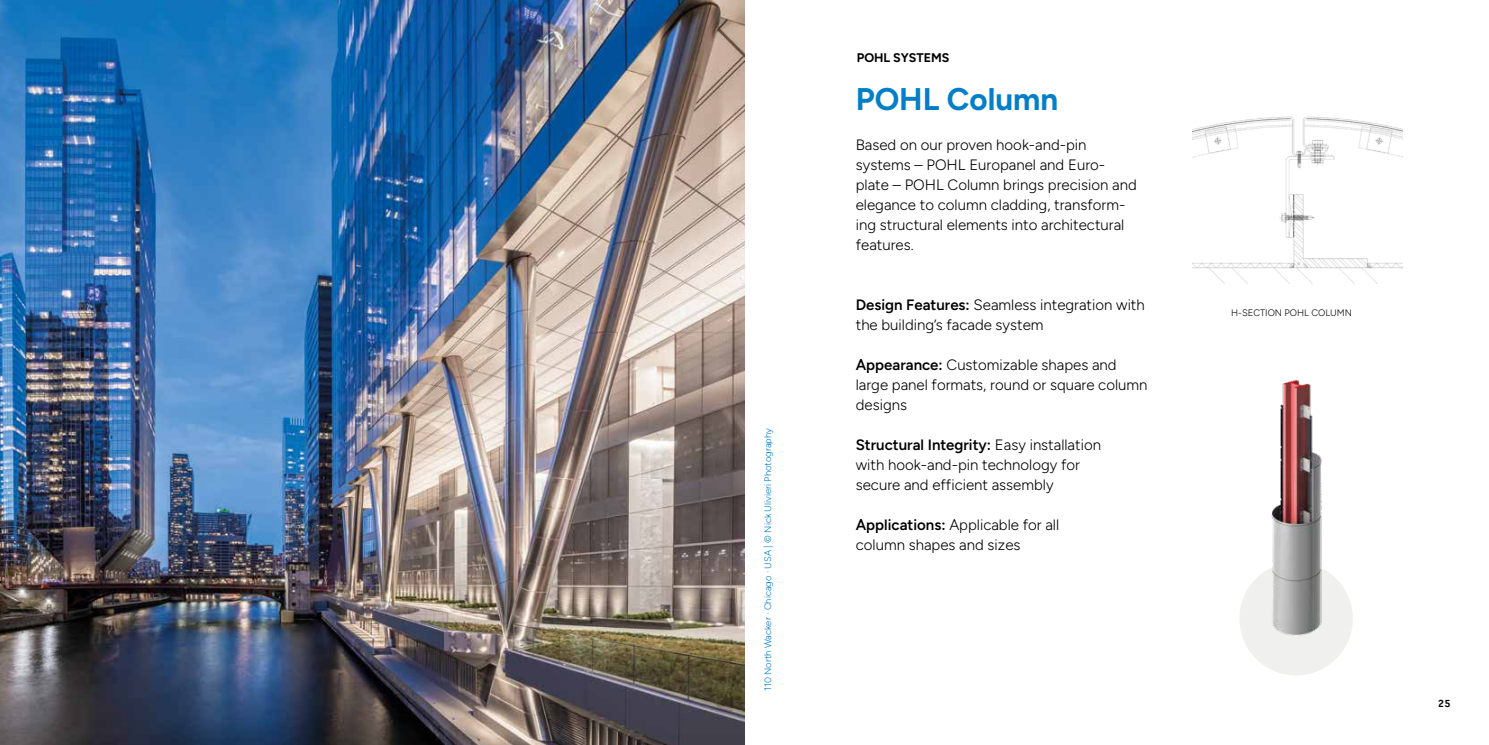
<style>
.page{position:relative;width:1489px;height:745px;background:#fff}
.page>*{position:absolute;margin:0;border:0;box-sizing:border-box;transform-origin:0 0}
.t1{font:700 31.25px "Figtree";color:#007fc8}
.t2{font:300 15px/20px "Figtree";color:#000}
.t3{font:700 12.5px "Figtree";color:#000}
.t4{font:700 10px "NN Ernesto Trial";color:#000}
.t5{font:300 9.38px "Figtree";color:#007fc8}
.t6{font:300 9.38px "Figtree";color:#000}
.s1{font-weight:600}
</style>
<div class="page">
<div style="left:1239px;top:561px;width:113px;height:114px;background:#f0f0ef;border-radius:50%"></div>
<img style="left:0;top:0;width:744px;height:744px">
<img style="left:1192px;top:116px;width:209px;height:168px">
<img style="left:1239px;top:379px;width:114px;height:256px">
<p class="t5" style="left:762px;top:690px;width:264px;rotate:-90deg">110 North Wacker · Chicago · USA | © Nick Ulivieri Photography</p>
<p class="t3" style="left:856px;top:50px;width:94px">POHL SYSTEMS</p>
<h1 class="t1" style="left:855px;top:80px;width:204px">POHL Column</h1>
<p class="t2" style="left:855px;top:134px;width:282px">Based on our proven hook-and-pin systems – POHL Europanel and Euro&shy;plate – POHL Column brings precision and elegance to column cladding, transform&shy;ing structural elements into architectural features.</p>
<p class="t2" style="left:855px;top:294px;width:290px"><span class="s1">Design Features:</span> Seamless integration with the building’s facade system</p>
<p class="t2" style="left:855px;top:354px;width:293px"><span class="s1">Appearance:</span> Customizable shapes and large panel formats, round or square column designs</p>
<p class="t2" style="left:855px;top:434px;width:247px"><span class="s1">Structural Integrity:</span> Easy installation with hook-and-pin technology for secure and efficient assembly</p>
<p class="t2" style="left:855px;top:514px;width:205px"><span class="s1">Applications:</span> Applicable for all column shapes and sizes</p>
<p class="t6" style="left:1230px;top:308px;width:122px">H-SECTION POHL COLUMN</p>
<p class="t4" style="left:1437px;top:699px;width:15px">25</p>
</div>
